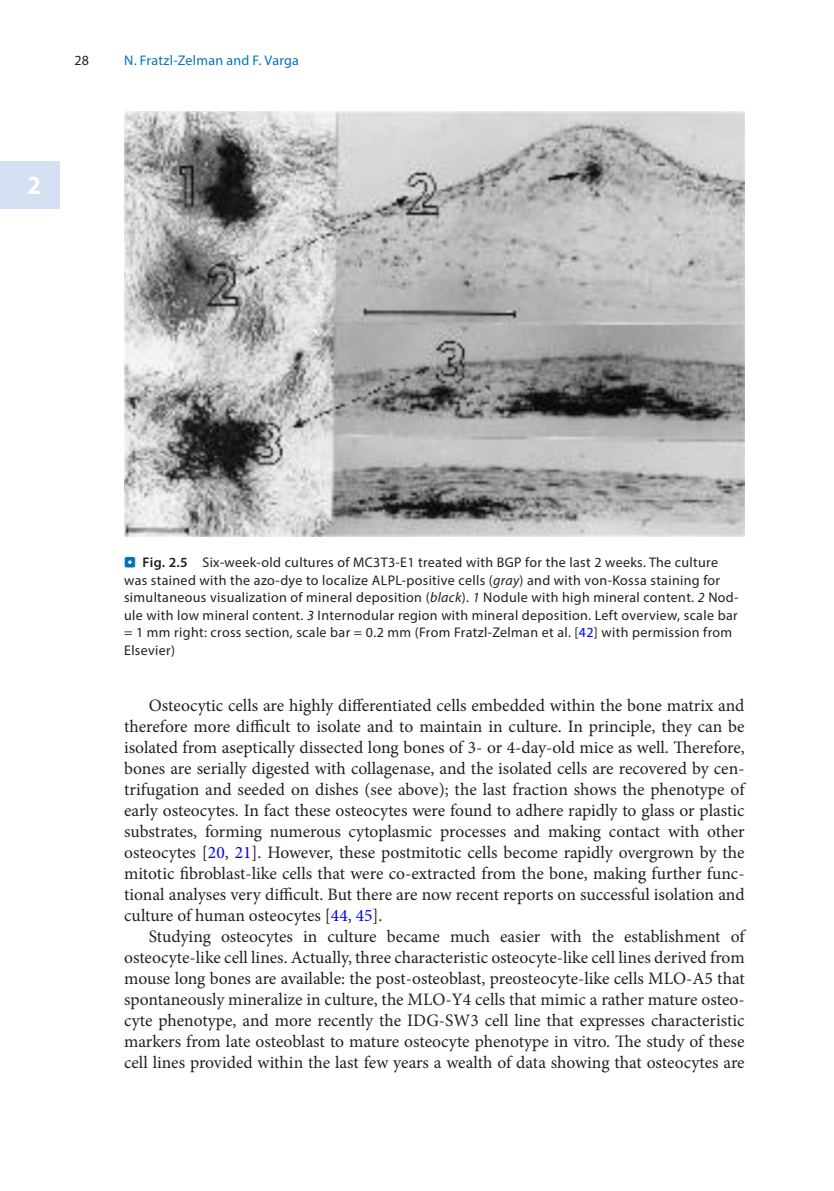
<style>
.page{position:relative;width:834px;height:1191px;background:#fff}
.page>*{position:absolute;margin:0;border:0;box-sizing:border-box;transform-origin:0 0}
.t1{font:700 semi-condensed 26.25px "Stngnh Myriad Pro";color:#fff}
.t2{font:17.5px/21px "Qjcnqt Minion Pro";color:#231f20;text-align:justify}
.t3{font:14px/17.5px "Qqhbqd Myriad Pro";letter-spacing:.025em;color:#231f20}
.t4{font:14px "Jtdgkw Myriad Pro";letter-spacing:.015em;color:#0072bc}
.s1{font-family:"Fyfpch Blik Buttons";color:#0072bc}
.s2{font-family:"Kfvgvl Myriad Pro";font-weight:600}
.s3{font-family:"Lkjfss Myriad Pro";font-style:italic}
.s4{color:#0000fa}
</style>
<div class="page">
<div style="left:0;top:161px;width:60px;height:48px;background:#d4e0f1"></div>
<img style="left:124px;top:111px;width:620px;height:425px">
<p class="t3" style="left:74px;top:51px;width:16px">28</p>
<p class="t4" style="left:124px;top:51px;width:176px">N. Fratzl-Zelman and F. Varga</p>
<h1 class="t1" style="left:27px;top:170px;width:15px">2</h1>
<p class="t3" style="left:124px;top:553px;width:615px"><span class="s1">..</span> <span class="s2">Fig. 2.5</span> Six-week-old cultures of MC3T3-E1 treated with BGP for the last 2 weeks. The culture was stained with the azo-dye to localize ALPL-positive cells (<span class="s3">gray</span>) and with von-Kossa staining for simultaneous visualization of mineral deposition (<span class="s3">black</span>). <span class="s3">1</span> Nodule with high mineral content. <span class="s3">2</span> Nod&shy;ule with low mineral content. <span class="s3">3</span> Internodular region with mineral deposition. Left overview, scale bar = 1 mm right: cross section, scale bar = 0.2 mm (From Fratzl-Zelman et al. [<span class="s4">42</span>] with permission from Elsevier)</p>
<p class="t2" style="left:124px;top:695px;width:622px;text-indent:25px">Osteocytic cells are highly differentiated cells embedded within the bone matrix and therefore more difficult to isolate and to maintain in culture. In principle, they can be isolated from aseptically dissected long bones of 3- or 4-day-old mice as well. Therefore, bones are serially digested with collagenase, and the isolated cells are recovered by cen&shy;trifugation and seeded on dishes (see above); the last fraction shows the phenotype of early osteocytes. In fact these osteocytes were found to adhere rapidly to glass or plastic substrates, forming numerous cytoplasmic processes and making contact with other osteocytes [<span class="s4">20</span>, <span class="s4">21</span>]. However, these postmitotic cells become rapidly overgrown by the mitotic fibroblast-like cells that were co-extracted from the bone, making further func&shy;tional analyses very difficult. But there are now recent reports on successful isolation and culture of human osteocytes [<span class="s4">44</span>, <span class="s4">45</span>].</p>
<p class="t2" style="left:124px;top:926px;width:622px;text-indent:25px">Studying osteocytes in culture became much easier with the establishment of osteocyte-like cell lines. Actually, three characteristic osteocyte-like cell lines derived from mouse long bones are available: the post-osteoblast, preosteocyte-like cells MLO-A5 that spontaneously mineralize in culture, the MLO-Y4 cells that mimic a rather mature osteo&shy;cyte phenotype, and more recently the IDG-SW3 cell line that expresses characteristic markers from late osteoblast to mature osteocyte phenotype in vitro. The study of these cell lines provided within the last few years a wealth of data showing that osteocytes are</p>
</div>
